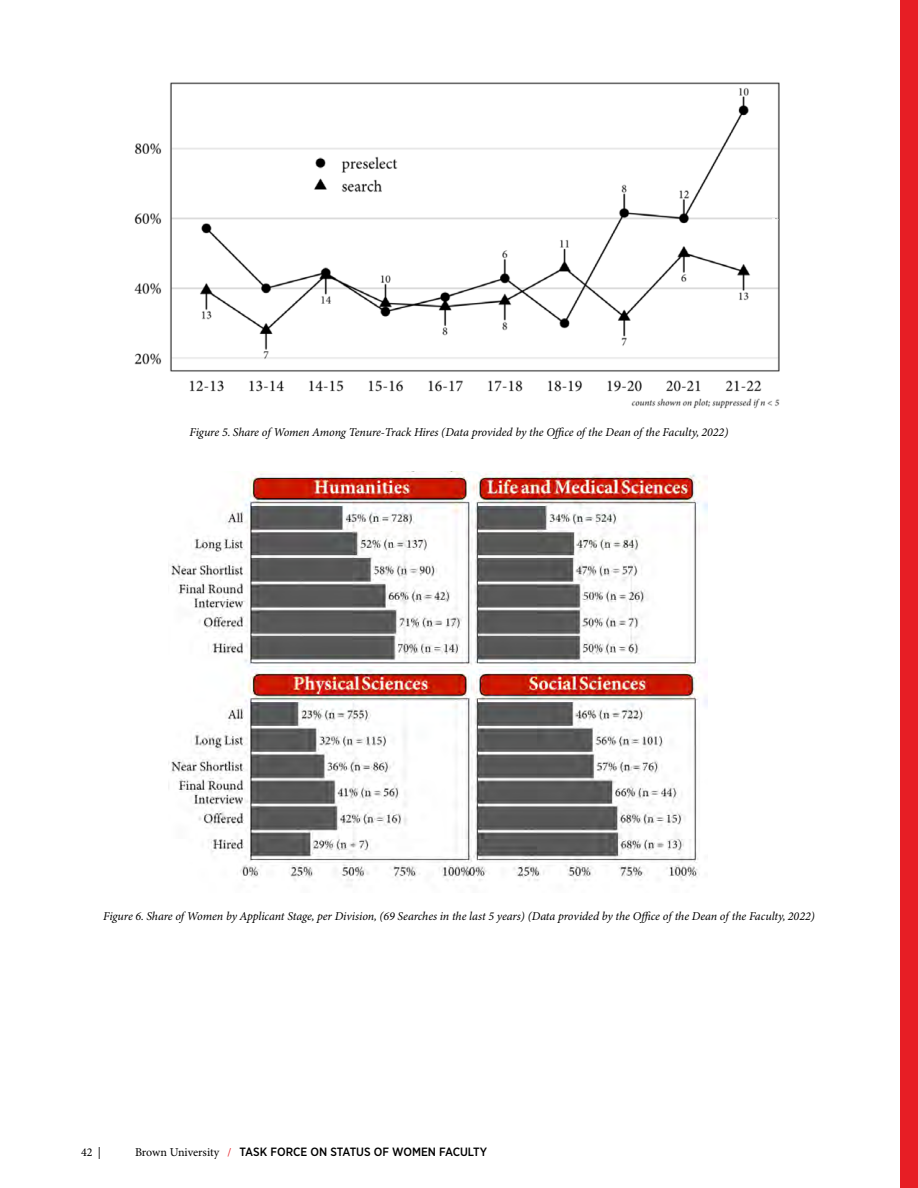
<style>
.page{position:relative;width:918px;height:1188px;background:#fff}
.page>*{position:absolute;margin:0;border:0;box-sizing:border-box;transform-origin:0 0}
.t1{font:italic 12px "Minion Pro";letter-spacing:-.01em;color:#000}
.t2{font:500 12px "Gotham Narrow";color:#000}
.t3{font:12px "Minion Pro";color:#000}
.s1{font-family:"Minion Pro";font-weight:400}
.s2{font-family:"Minion Pro";font-weight:400;color:#e71e25}
</style>
<div class="page">
<div style="left:900px;top:0;width:18px;height:1188px;background:#e71e25"></div>
<img style="left:134px;top:82px;width:646px;height:327px">
<img style="left:169px;top:472px;width:538px;height:409px">
<p class="t1" style="left:190px;top:425px;width:540px">Figure 5. Share of Women Among Tenure-Track Hires (Data provided by the Office of the Dean of the Faculty, 2022)</p>
<p class="t1" style="left:103px;top:909px;width:713px">Figure 6. Share of Women by Applicant Stage, per Division, (69 Searches in the last 5 years) (Data provided by the Office of the Dean of the Faculty, 2022)</p>
<p class="t3" style="left:81px;top:1145px;width:22px">42 |</p>
<p class="t2" style="left:135px;top:1144px;width:354px"><span class="s1">Brown University</span> <span class="s2">/</span> TASK FORCE ON STATUS OF WOMEN FACULTY</p>
</div>
